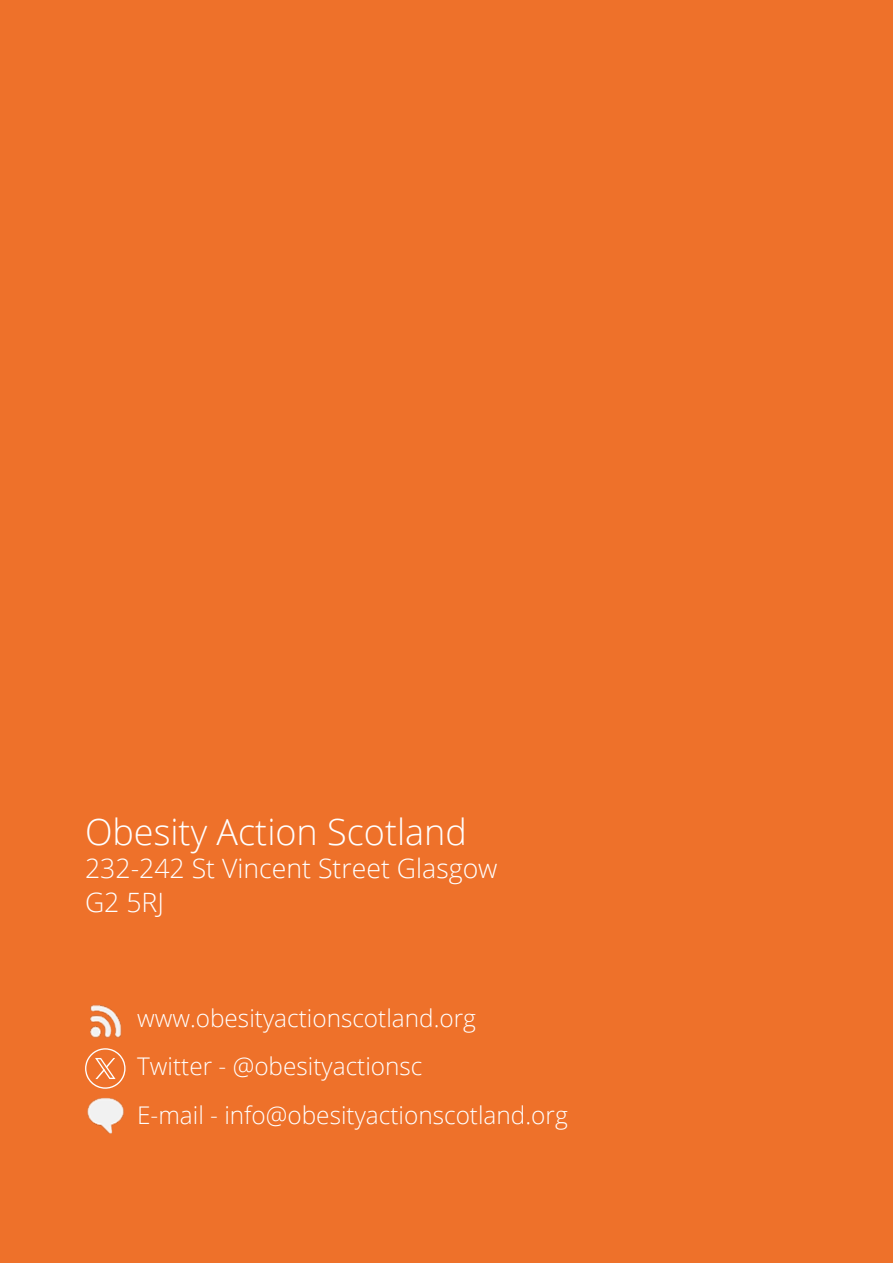
<style>
.page{position:relative;width:893px;height:1263px;background:#ee712a}
.page>*{position:absolute;margin:0;border:0;box-sizing:border-box;transform-origin:0 0}
.t1{font:300 36px "Open Sans";color:#fff}
.t2{font:300 26.7px/33.3px "Open Sans";color:#fff}
.t3{font:300 24.3px/48.3px "Open Sans";color:#fff}
</style>
<div class="page">
<img style="left:87px;top:1097px;width:37px;height:37px">
<img style="left:90px;top:1005px;width:32px;height:33px">
<svg style="left:85px;top:1048px;width:41px;height:41px"></svg>
<h1 class="t1" style="left:85px;top:807px;width:383px">Obesity Action Scotland</h1>
<p class="t2" style="left:85px;top:851px;width:414px">232-242 St Vincent Street Glasgow<br>G2 5RJ</p>
<p class="t3" style="left:137px;top:993px;width:432px">www.obesityactionscotland.org<br>Twitter - @obesityactionsc<br>E-mail - info@obesityactionscotland.org</p>
</div>
